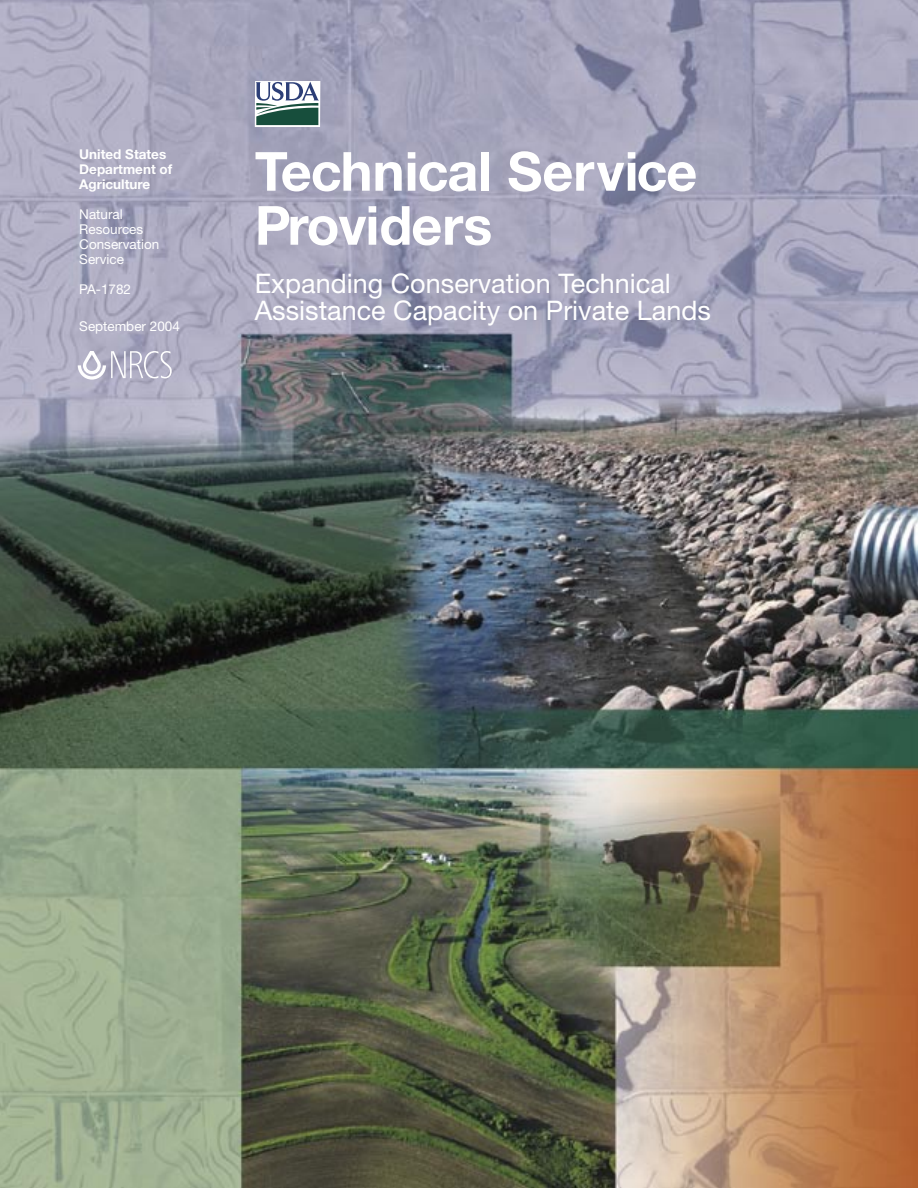
<style>
.page{position:relative;width:918px;height:1188px;background:#fff}
.page>*{position:absolute;margin:0;border:0;box-sizing:border-box;transform-origin:0 0}
.t1{font:700 54px "Helvetica Neue";letter-spacing:-.02em;color:#fff}
.t2{font:27px "Helvetica Neue";color:#fff}
.t3{font:13.5px "Helvetica Neue";color:#fff}
.t4{font:700 13.5px "Helvetica Neue";color:#fff}
</style>
<div class="page">
<img style="left:0;top:0;width:918px;height:1188px">
<div style="left:255px;top:81px;width:65px;height:46px;background:#e8edeb"></div>
<svg style="left:256px;top:82px;width:63px;height:43px;background:#819a9c"></svg>
<svg style="left:78px;top:351px;width:94px;height:29px"></svg>
<p class="t4" style="left:79px;top:146px;width:89px">United States</p>
<p class="t4" style="left:79px;top:161px;width:94px">Department of</p>
<p class="t4" style="left:79px;top:176px;width:72px">Agriculture</p>
<p class="t3" style="left:79px;top:206px;width:45px">Natural</p>
<p class="t3" style="left:79px;top:221px;width:66px">Resources</p>
<p class="t3" style="left:79px;top:236px;width:82px">Conservation</p>
<p class="t3" style="left:79px;top:251px;width:46px">Service</p>
<p class="t3" style="left:79px;top:281px;width:53px">PA-1782</p>
<p class="t3" style="left:79px;top:318px;width:102px">September 2004</p>
<p class="t1" style="left:255px;top:138px;width:444px">Technical Service</p>
<p class="t1" style="left:255px;top:192px;width:239px">Providers</p>
<p class="t2" style="left:255px;top:268px;width:418px">Expanding Conservation Technical</p>
<p class="t2" style="left:255px;top:295px;width:458px">Assistance Capacity on Private Lands</p>
</div>
